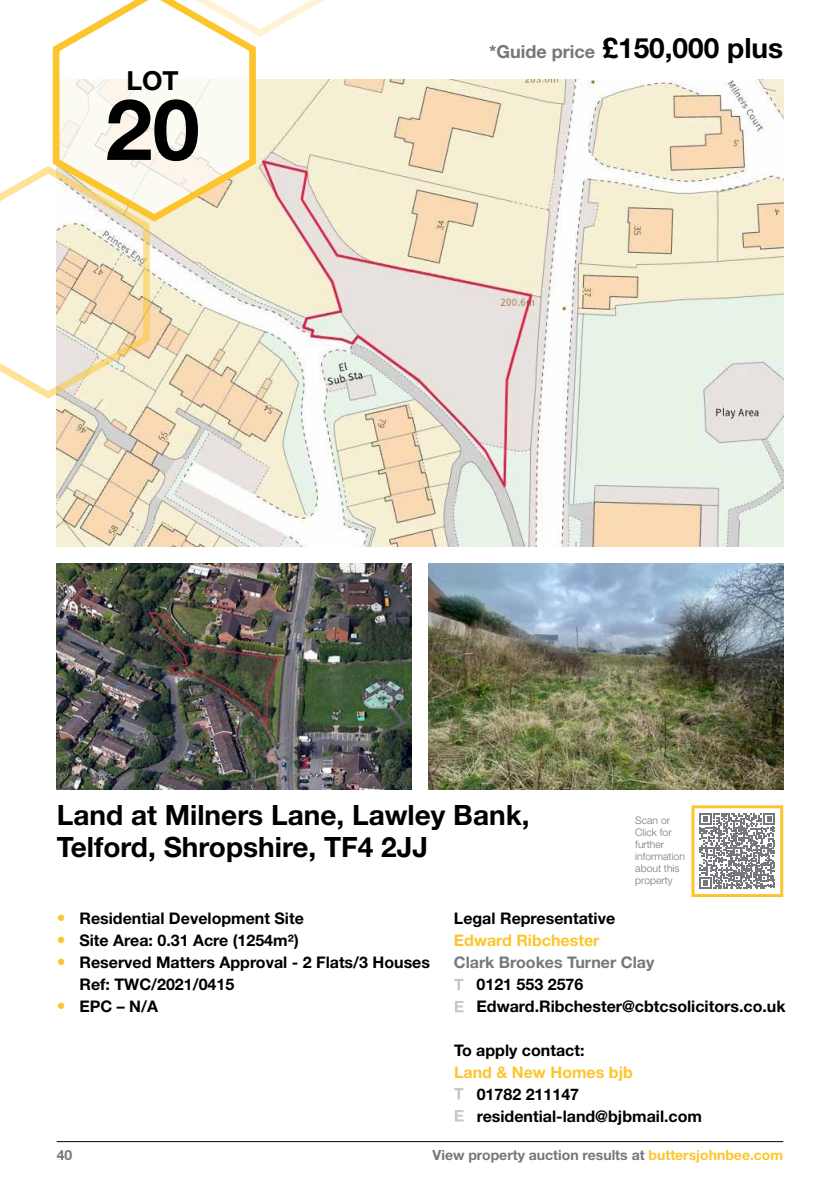
<style>
.page{position:relative;width:840px;height:1191px;background:#fff}
.page>*{position:absolute;margin:0;border:0;box-sizing:border-box;transform-origin:0 0}
.t1{font:700 84.8px "Helvetica Neue LT Std";color:#000}
.t2{font:700 28px/32px "Helvetica Neue LT Std";color:#000}
.t3{font:700 26.2px "Helvetica Neue LT Std";color:#000}
.t4{font:700 16px/22px "Helvetica Neue LT Std";color:#000}
.t5{font:700 16px "Helvetica Neue LT Std";color:#fdc52c}
.t6{font:700 16px "Helvetica Neue LT Std";color:#75777c}
.t7{font:700 14px "Helvetica Neue LT Std";color:#75777c}
.t8{font:300 10.4px/12px "Helvetica Neue LT Std";color:#75777c}
.s1{font-size:18px;color:#75777c}
.s2{font-family:"Helvetica Neue";font-weight:300;font-size:17.6px;color:#fdc52c}
.s3{color:#fdc52c}
</style>
<div class="page">
<hr style="left:57px;top:1141px;width:725px;height:1px;background:#000">
<svg style="left:455px;top:1110px;width:8px;height:11px"></svg>
<svg style="left:454px;top:1088px;width:9px;height:11px"></svg>
<svg style="left:455px;top:1001px;width:8px;height:11px"></svg>
<svg style="left:454px;top:979px;width:9px;height:11px"></svg>
<img style="left:57px;top:79px;width:725px;height:468px">
<img style="left:57px;top:564px;width:354px;height:225px">
<img style="left:428px;top:564px;width:354px;height:225px">
<svg style="left:699px;top:813px;width:75px;height:76px"></svg>
<div style="left:691px;top:805px;width:91px;height:92px;border:3px solid #fdc52c"></div>
<svg style="left:52px;top:0;width:207px;height:225px"></svg>
<svg style="left:0;top:164px;width:152px;height:237px"></svg>
<svg style="left:156px;top:0;width:168px;height:39px"></svg>
<h3 class="t3" style="left:126px;top:64px;width:54px">LOT</h3>
<h1 class="t1" style="left:105px;top:77px;width:96px">20</h1>
<h2 class="t2" style="left:489px;top:31px;width:295px"><span class="s1">*Guide price</span> £150,000 plus</h2>
<h2 class="t2" style="left:57px;top:798px;width:474px">Land at Milners Lane, Lawley Bank,<br>Telford, Shropshire, TF4 2JJ</h2>
<p class="t8" style="left:635px;top:814px;width:51px">Scan or<br>Click for further information about this property</p>
<p class="t4" style="left:57px;top:907px;width:248px"><span class="s2">•</span> Residential Development Site</p>
<p class="t4" style="left:57px;top:929px;width:243px"><span class="s2">•</span> Site Area: 0.31 Acre (1254m²)</p>
<p class="t4" style="left:79px;top:951px;width:352px;text-indent:-23px"><span class="s2">•</span> Reserved Matters Approval - 2 Flats/3 Houses<br>Ref: TWC/2021/0415</p>
<p class="t4" style="left:57px;top:995px;width:103px"><span class="s2">•</span> EPC – N/A</p>
<p class="t4" style="left:453px;top:907px;width:163px">Legal Representative</p>
<p class="t5" style="left:453px;top:930px;width:147px">Edward Ribchester</p>
<p class="t6" style="left:453px;top:952px;width:202px">Clark Brookes Turner Clay</p>
<p class="t4" style="left:476px;top:973px;width:310px">0121 553 2576<br>Edward.Ribchester@cbtcsolicitors.co.uk</p>
<p class="t4" style="left:454px;top:1038px;width:132px">To apply contact:</p>
<p class="t5" style="left:454px;top:1062px;width:180px">Land &amp; New Homes bjb</p>
<p class="t4" style="left:476px;top:1082px;width:227px">01782 211147 residential-land@bjbmail.com</p>
<p class="t7" style="left:57px;top:1146px;width:17px">40</p>
<p class="t7" style="left:432px;top:1146px;width:352px">View property auction results at <span class="s3">buttersjohnbee.com</span></p>
</div>
